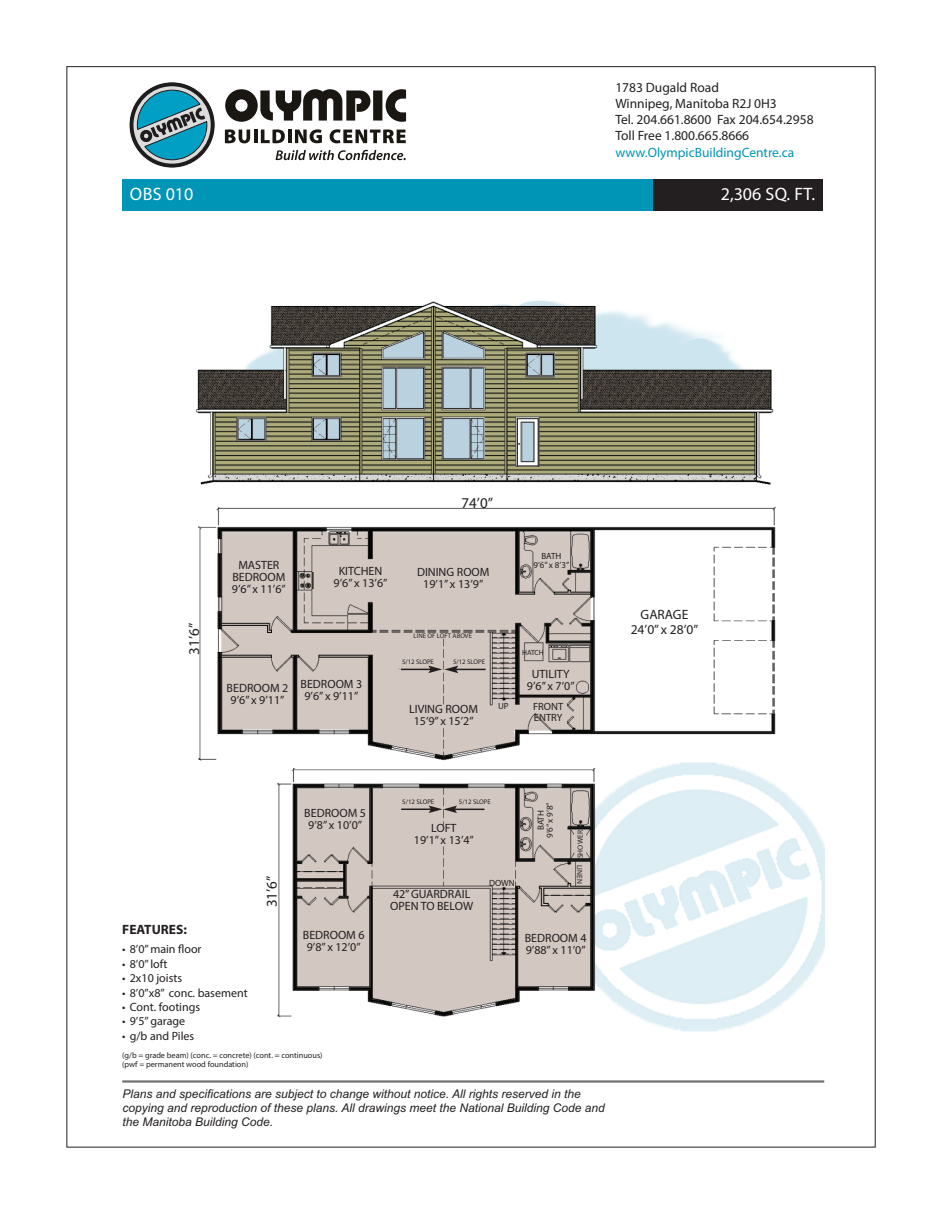
<style>
.page{position:relative;width:945px;height:1215px;background:#fff}
.page>*{position:absolute;margin:0;border:0;box-sizing:border-box;transform-origin:0 0}
.t1{font:18px "Myriad Pro";letter-spacing:.01em;color:#fff}
.t2{font:15px "Myriad Pro";color:#231f20}
.t3{font:13.5px/16.2px "Myriad Pro";color:#231f20}
.t4{font:13.5px "Myriad Pro";color:#0094b7}
.t5{font:700 13.5px "Myriad Pro";color:#231f20}
.t6{font:12px/12px "Myriad Pro";color:#231f20;text-align:center}
.t7{font:italic 12px/14.4px "Arial";color:#231f20}
.t8{font:10.5px/10.5px "Myriad Pro";color:#231f20}
.t9{font:9px/9px "Myriad Pro";color:#231f20;text-align:center}
.t10{font:8.25px/9.9px "Myriad Pro";color:#231f20}
.t11{font:7.5px "Myriad Pro";color:#231f20}
.t12{font:6.75px "Myriad Pro";color:#231f20}
</style>
<div class="page">
<img style="left:196px;top:301px;width:628px;height:731px">
<div style="left:653px;top:180px;width:170px;height:31px;background:#231f20"></div>
<div style="left:122px;top:180px;width:531px;height:31px;background:#0094b7"></div>
<hr style="left:122px;top:1080px;width:702px;height:3px;background:#747272">
<hr style="left:401px;top:669px;width:30px;height:1px;background:#231f20">
<hr style="left:456px;top:669px;width:30px;height:1px;background:#231f20">
<svg style="left:428px;top:666px;width:30px;height:7px"></svg>
<hr style="left:401px;top:809px;width:30px;height:1px;background:#231f20">
<hr style="left:454px;top:809px;width:31px;height:1px;background:#231f20">
<svg style="left:429px;top:806px;width:28px;height:7px"></svg>
<svg style="left:129px;top:82px;width:86px;height:86px"></svg>
<svg style="left:133px;top:86px;width:78px;height:78px"></svg>
<svg style="left:137px;top:89px;width:71px;height:71px;background:#4a94a5"></svg>
<svg style="left:225px;top:89px;width:181px;height:33px"></svg>
<svg style="left:276px;top:150px;width:130px;height:10px"></svg>
<svg style="left:225px;top:129px;width:97px;height:14px"></svg>
<svg style="left:330px;top:129px;width:76px;height:14px"></svg>
<p class="t3" style="left:615px;top:80px;width:200px">1783 Dugald Road<br>Winnipeg, Manitoba R2J 0H3<br>Tel. 204.661.8600 Fax 204.654.2958<br>Toll Free 1.800.665.8666</p>
<p class="t4" style="left:615px;top:147px;width:180px">www.OlympicBuildingCentre.ca</p>
<h1 class="t1" style="left:130px;top:187px;width:65px">OBS 010</h1>
<h1 class="t1" style="left:721px;top:187px;width:96px">2,306 Sq. FT.</h1>
<p class="t2" style="left:189px;top:655px;width:33px;rotate:-90deg">31’6”</p>
<p class="t2" style="left:462px;top:497px;width:33px">74’0”</p>
<p class="t6" style="left:232px;top:560px;width:55px">MASTER<br>BEDROOM<br>9’6” x 11’6”</p>
<p class="t6" style="left:334px;top:566px;width:55px">KITCHEN<br>9’6” x 13’6”</p>
<p class="t6" style="left:417px;top:567px;width:74px">DINING ROOM<br>19’1” x 13’9”</p>
<p class="t9" style="left:533px;top:552px;width:37px">BATH<br>9’6” x 8’3”</p>
<p class="t6" style="left:227px;top:683px;width:63px">BEDROOM 2<br>9’6” x 9’11”</p>
<p class="t6" style="left:301px;top:679px;width:63px">BEDROOM 3<br>9’6” x 9’11”</p>
<p class="t12" style="left:414px;top:634px;width:60px">LINE OF LOFT ABOVE</p>
<p class="t12" style="left:453px;top:659px;width:33px">5/12 SLOPE</p>
<p class="t12" style="left:402px;top:659px;width:33px">5/12 SLOPE</p>
<p class="t6" style="left:409px;top:704px;width:70px">LIVING ROOM<br>15’9” x 15’2”</p>
<p class="t9" style="left:498px;top:702px;width:12px">UP</p>
<p class="t11" style="left:522px;top:650px;width:23px">HATCH</p>
<p class="t6" style="left:527px;top:669px;width:49px">UTILITY<br>9’6” x 7’0”</p>
<p class="t8" style="left:533px;top:702px;width:32px">FRONT<br>ENTRY</p>
<p class="t3" style="left:631px;top:608px;width:69px;line-height:15px;text-align:center">GARAGE<br>24’0” x 28’0”</p>
<p class="t2" style="left:266px;top:907px;width:33px;rotate:-90deg">31’6”</p>
<p class="t6" style="left:304px;top:808px;width:63px">BEDROOM 5<br>9’8” x 10’0”</p>
<p class="t5" style="left:122px;top:924px;width:66px">FEATURES:</p>
<p class="t6" style="left:122px;top:944px;width:81px">• 8’0”main floor</p>
<p class="t6" style="left:122px;top:959px;width:47px">• 8’0”loft</p>
<p class="t6" style="left:122px;top:973px;width:61px">• 2x10 joists</p>
<p class="t6" style="left:122px;top:988px;width:127px">• 8’0”x8” conc. basement</p>
<p class="t6" style="left:122px;top:1002px;width:80px">• Cont. footings</p>
<p class="t6" style="left:122px;top:1016px;width:65px">• 9’5”garage</p>
<p class="t6" style="left:122px;top:1031px;width:74px">• g/b and Piles</p>
<p class="t10" style="left:122px;top:1050px;width:202px">(g/b = grade beam) (conc. = concrete) (cont. = continuous) (pwf = permanent wood foundation)</p>
<p class="t6" style="left:303px;top:930px;width:63px">BEDROOM 6<br>9’8” x 12’0”</p>
<p class="t12" style="left:402px;top:799px;width:33px">5/12 SLOPE</p>
<p class="t12" style="left:459px;top:799px;width:33px">5/12 SLOPE</p>
<p class="t6" style="left:414px;top:823px;width:62px">LOFT<br>19’1” x 13’4”</p>
<p class="t6" style="left:390px;top:889px;width:84px;text-align:left">42”GUARDRAIL<br>OPEN TO BELOW</p>
<p class="t9" style="left:489px;top:879px;width:27px">DOWN</p>
<p class="t9" style="left:537px;top:838px;width:37px;rotate:-90deg">BATH<br>9’6” x 9’8”</p>
<p class="t11" style="left:578px;top:858px;width:29px;rotate:-90deg">SHOWER</p>
<p class="t11" style="left:583px;top:865px;width:20px;rotate:90deg">LINEN</p>
<p class="t6" style="left:525px;top:933px;width:63px;text-align:left">BEDROOM 4<br>9’88” x 11’0”</p>
<p class="t7" style="left:122px;top:1086px;width:484px">Plans and specifications are subject to change without notice. All rights reserved in the copying and reproduction of these plans. All drawings meet the National Building Code and the Manitoba Building Code.</p>
</div>
